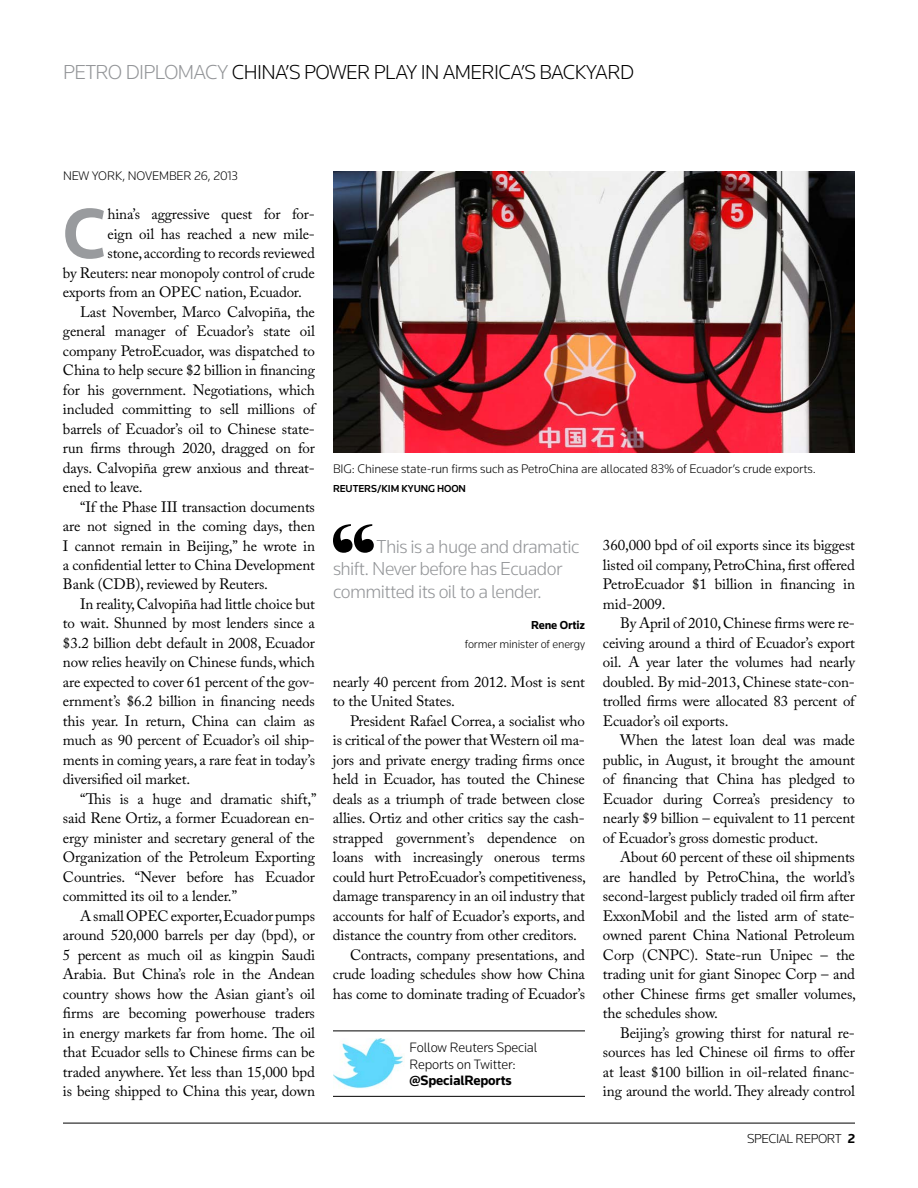
<style>
.page{position:relative;width:918px;height:1188px;background:#fff}
.page>*{position:absolute;margin:0;border:0;box-sizing:border-box;transform-origin:0 0}
.t1{font:700 73.5px "Knowledge";color:#999b9e}
.t2{font:300 21px "Knowledge";letter-spacing:-.03em;color:#000}
.t3{font:300 19.5px/22.5px "Knowledge";letter-spacing:-.03em;color:#939598}
.t4{font:15px/19.5px "Adobe Caslon Pro";letter-spacing:-.01em;color:#000;text-align:justify}
.t5{font:300 14.1px/16.5px "Knowledge";letter-spacing:-.01em;color:#000}
.t6{font:700 14.1px "Knowledge";letter-spacing:-.01em;color:#000}
.t7{font:300 13.5px "Knowledge";letter-spacing:-.03em;color:#000}
.t8{font:300 12.9px "Knowledge";letter-spacing:-.01em;color:#000}
.t9{font:300 12px "Knowledge";letter-spacing:-.01em;color:#000}
.t10{font:700 12px "Knowledge";letter-spacing:-.01em;color:#000}
.t11{font:500 10.5px "Knowledge";letter-spacing:-.01em;color:#000}
.s1{color:#939598}
.s2{font-weight:700}
</style>
<div class="page">
<hr style="left:63px;top:1123px;width:792px;height:1px;background:#000">
<svg style="left:333px;top:524px;width:41px;height:29px"></svg>
<img style="left:333px;top:171px;width:522px;height:282px">
<img style="left:333px;top:1038px;width:71px;height:51px">
<hr style="left:333px;top:1031px;width:252px;height:1px;background:#000">
<hr style="left:333px;top:1096px;width:252px;height:1px;background:#000">
<h2 class="t2" style="left:63px;top:59px;width:573px"><span class="s1">PETRO DIPLOMACY</span> CHINA’S POWER PLAY IN AMERICA’S BACKYARD</h2>
<p class="t8" style="left:63px;top:168px;width:176px">NEW YORK, NOVEMBER 26, 2013</p>
<h1 class="t1" style="left:63px;top:188px;width:45px">C</h1>
<p class="t4" style="left:108px;top:204px;width:209px">hina’s aggressive quest for for-</p>
<p class="t4" style="left:108px;top:224px;width:209px">eign oil has reached a new mile-</p>
<p class="t4" style="left:108px;top:243px;width:209px">stone, according to records reviewed</p>
<p class="t4" style="left:63px;top:263px;width:253px">by Reuters: near monopoly control of crude</p>
<p class="t4" style="left:63px;top:282px;width:240px">exports from an OPEC nation, Ecuador.</p>
<p class="t4" style="left:80px;top:302px;width:236px">Last November, Marco Calvopiña, the</p>
<p class="t4" style="left:63px;top:321px;width:254px">general manager of Ecuador’s state oil</p>
<p class="t4" style="left:63px;top:341px;width:253px">company PetroEcuador, was dispatched to</p>
<p class="t4" style="left:63px;top:360px;width:253px">China to help secure $2 billion in financing</p>
<p class="t4" style="left:63px;top:380px;width:254px">for his government. Negotiations, which</p>
<p class="t4" style="left:63px;top:399px;width:254px">included committing to sell millions of</p>
<p class="t4" style="left:63px;top:419px;width:253px">barrels of Ecuador’s oil to Chinese state-</p>
<p class="t4" style="left:63px;top:438px;width:254px">run firms through 2020, dragged on for</p>
<p class="t4" style="left:63px;top:458px;width:254px">days. Calvopiña grew anxious and threat-</p>
<p class="t4" style="left:63px;top:477px;width:81px">ened to leave.</p>
<p class="t4" style="left:80px;top:497px;width:236px">“If the Phase III transaction documents</p>
<p class="t4" style="left:63px;top:516px;width:254px">are not signed in the coming days, then</p>
<p class="t4" style="left:63px;top:536px;width:253px">I cannot remain in Beijing,” he wrote in</p>
<p class="t4" style="left:63px;top:555px;width:254px">a confidential letter to China Development</p>
<p class="t4" style="left:63px;top:575px;width:207px">Bank (CDB), reviewed by Reuters.</p>
<p class="t4" style="left:80px;top:594px;width:236px">In reality, Calvopiña had little choice but</p>
<p class="t4" style="left:63px;top:614px;width:254px">to wait. Shunned by most lenders since a</p>
<p class="t4" style="left:63px;top:633px;width:253px">$3.2 billion debt default in 2008, Ecuador</p>
<p class="t4" style="left:63px;top:653px;width:254px">now relies heavily on Chinese funds, which</p>
<p class="t4" style="left:63px;top:672px;width:253px">are expected to cover 61 percent of the gov-</p>
<p class="t4" style="left:63px;top:692px;width:253px">ernment’s $6.2 billion in financing needs</p>
<p class="t4" style="left:63px;top:711px;width:254px">this year. In return, China can claim as</p>
<p class="t4" style="left:63px;top:731px;width:253px">much as 90 percent of Ecuador’s oil ship-</p>
<p class="t4" style="left:63px;top:750px;width:254px">ments in coming years, a rare feat in today’s</p>
<p class="t4" style="left:63px;top:770px;width:129px">diversified oil market.</p>
<p class="t4" style="left:80px;top:789px;width:238px">“This is a huge and dramatic shift,”</p>
<p class="t4" style="left:63px;top:809px;width:254px">said Rene Ortiz, a former Ecuadorean en-</p>
<p class="t4" style="left:63px;top:828px;width:254px">ergy minister and secretary general of the</p>
<p class="t4" style="left:63px;top:848px;width:253px">Organization of the Petroleum Exporting</p>
<p class="t4" style="left:63px;top:867px;width:254px">Countries. “Never before has Ecuador</p>
<p class="t4" style="left:63px;top:887px;width:176px">committed its oil to a lender.”</p>
<p class="t4" style="left:80px;top:906px;width:237px">A small OPEC exporter, Ecuador pumps</p>
<p class="t4" style="left:63px;top:926px;width:253px">around 520,000 barrels per day (bpd), or</p>
<p class="t4" style="left:63px;top:945px;width:254px">5 percent as much oil as kingpin Saudi</p>
<p class="t4" style="left:63px;top:965px;width:253px">Arabia. But China’s role in the Andean</p>
<p class="t4" style="left:63px;top:984px;width:254px">country shows how the Asian giant’s oil</p>
<p class="t4" style="left:63px;top:1004px;width:253px">firms are becoming powerhouse traders</p>
<p class="t4" style="left:63px;top:1023px;width:254px">in energy markets far from home. The oil</p>
<p class="t4" style="left:63px;top:1043px;width:254px">that Ecuador sells to Chinese firms can be</p>
<p class="t4" style="left:63px;top:1062px;width:253px">traded anywhere. Yet less than 15,000 bpd</p>
<p class="t4" style="left:63px;top:1082px;width:253px">is being shipped to China this year, down</p>
<p class="t8" style="left:333px;top:460px;width:484px">BIG: Chinese state-run firms such as PetroChina are allocated 83% of Ecuador’s crude exports.</p>
<p class="t11" style="left:333px;top:482px;width:135px">REUTERS/KIM KYUNG HOON</p>
<h3 class="t3" style="left:333px;top:535px;width:248px;text-indent:44px">This is a huge and dramatic shift. Never before has Ecuador committed its oil to a lender.</h3>
<p class="t10" style="left:531px;top:617px;width:55px">Rene Ortiz</p>
<p class="t9" style="left:465px;top:637px;width:122px">former minister of energy</p>
<p class="t4" style="left:333px;top:672px;width:253px">nearly 40 percent from 2012. Most is sent to the United States.</p>
<p class="t4" style="left:350px;top:711px;width:237px">President Rafael Correa, a socialist who</p>
<p class="t4" style="left:333px;top:731px;width:254px">is critical of the power that Western oil ma-</p>
<p class="t4" style="left:333px;top:750px;width:254px">jors and private energy trading firms once</p>
<p class="t4" style="left:333px;top:770px;width:254px">held in Ecuador, has touted the Chinese</p>
<p class="t4" style="left:333px;top:789px;width:254px">deals as a triumph of trade between close</p>
<p class="t4" style="left:333px;top:809px;width:253px">allies. Ortiz and other critics say the cash-</p>
<p class="t4" style="left:333px;top:828px;width:254px">strapped government’s dependence on</p>
<p class="t4" style="left:333px;top:848px;width:254px">loans with increasingly onerous terms</p>
<p class="t4" style="left:333px;top:867px;width:255px">could hurt PetroEcuador’s competitiveness,</p>
<p class="t4" style="left:333px;top:887px;width:254px">damage transparency in an oil industry that</p>
<p class="t4" style="left:333px;top:906px;width:253px">accounts for half of Ecuador’s exports, and</p>
<p class="t4" style="left:333px;top:926px;width:246px">distance the country from other creditors.</p>
<p class="t4" style="left:350px;top:945px;width:237px">Contracts, company presentations, and</p>
<p class="t4" style="left:333px;top:965px;width:253px">crude loading schedules show how China</p>
<p class="t4" style="left:333px;top:984px;width:254px">has come to dominate trading of Ecuador’s</p>
<p class="t5" style="left:410px;top:1039px;width:129px">Follow Reuters Special<br>Reports on Twitter:</p>
<p class="t6" style="left:410px;top:1072px;width:104px">@SpecialReports</p>
<p class="t4" style="left:603px;top:536px;width:254px">360,000 bpd of oil exports since its biggest listed oil company, PetroChina, first offered PetroEcuador $1 billion in financing in mid-2009.</p>
<p class="t4" style="left:603px;top:614px;width:254px;text-indent:17px">By April of 2010, Chinese firms were re&shy;ceiving around a third of Ecuador’s export oil. A year later the volumes had nearly doubled. By mid-2013, Chinese state-con&shy;trolled firms were allocated 83 percent of Ecuador’s oil exports.</p>
<p class="t4" style="left:603px;top:731px;width:254px;text-indent:17px">When the latest loan deal was made public, in August, it brought the amount of financing that China has pledged to Ecuador during Correa’s presidency to nearly $9 billion – equivalent to 11 percent of Ecuador’s gross domestic product.</p>
<p class="t4" style="left:603px;top:848px;width:255px;text-indent:17px">About 60 percent of these oil shipments are handled by PetroChina, the world’s second-largest publicly traded oil firm after ExxonMobil and the listed arm of state&shy;owned parent China National Petroleum Corp (CNPC). State-run Unipec – the trading unit for giant Sinopec Corp – and other Chinese firms get smaller volumes, the schedules show.</p>
<p class="t4" style="left:603px;top:1023px;width:254px;text-indent:17px">Beijing’s growing thirst for natural re&shy;sources has led Chinese oil firms to offer at least $100 billion in oil-related financ&shy;ing around the world. They already control</p>
<p class="t7" style="left:747px;top:1130px;width:109px">SPECIAL REPORT <span class="s2">2</span></p>
</div>
